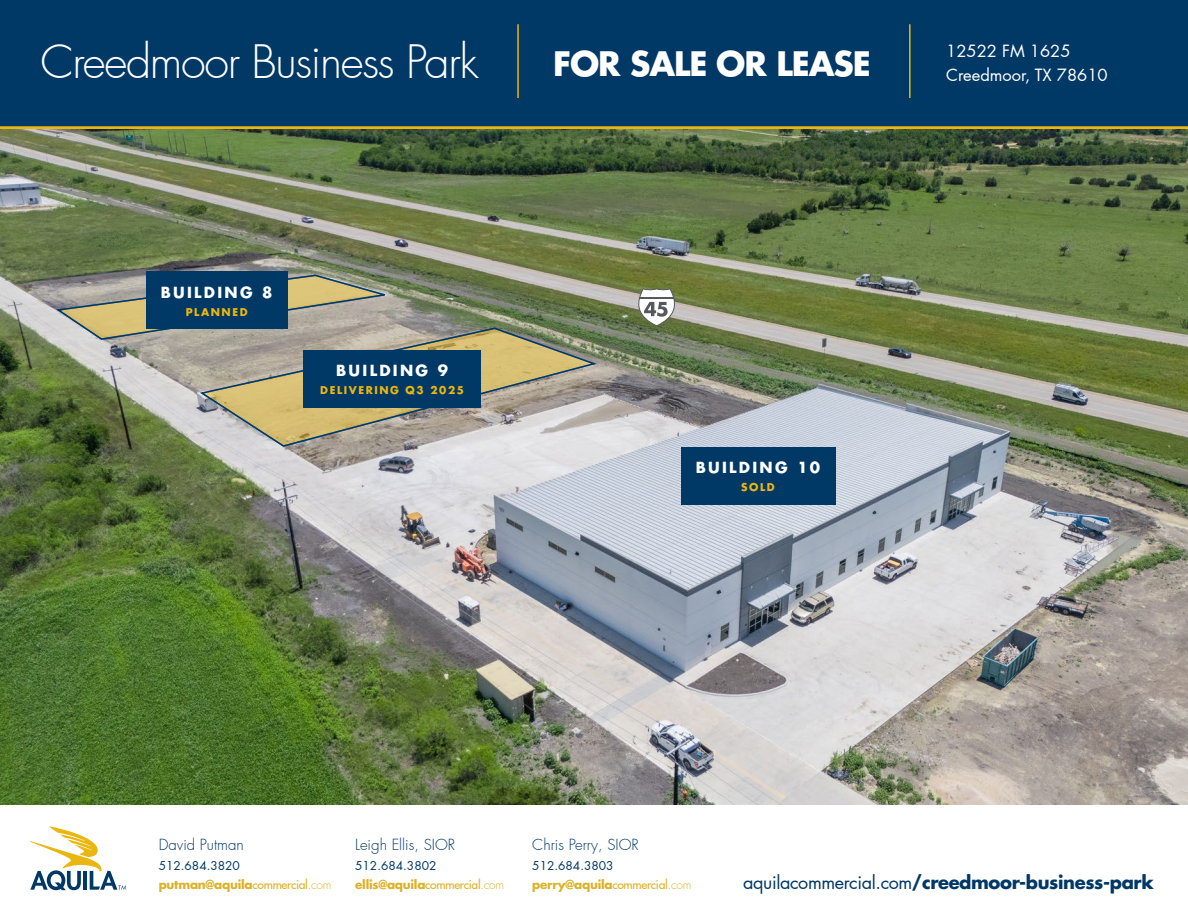
<style>
.page{position:relative;width:1188px;height:918px;background:#fff}
.page>*{position:absolute;margin:0;border:0;box-sizing:border-box;transform-origin:0 0}
.t1{font:300 45px "Futura LT Pro";letter-spacing:-.03em;color:#fff}
.t2{font:700 33px "Futura LT Pro";letter-spacing:-.03em;color:#fff}
.t3{font:700 18px "Futura LT Pro";letter-spacing:-.02em;color:#003866}
.t4{font:16.5px "Futura LT Pro";color:#fff}
.t5{font:300 15px "Futura LT Pro";color:#003866}
.t6{font:700 15px "Futura LT Pro";letter-spacing:.15em;color:#fff}
.t7{font:12px/19.5px "Futura LT Pro";color:#003866}
.t8{font:700 12px/19.5px "Futura LT Pro";letter-spacing:-.02em;color:#dcb228}
.t9{font:700 10.5px "Futura LT Pro";letter-spacing:.15em;color:#eab610}
.s1{font-weight:400;color:#003866}
.s2{font-weight:500}
.s3{font-weight:300}
.s4{font-weight:700;color:#dcb228}
.s5{font-weight:500;color:#dcb228}
.s6{font-weight:300;color:#dcb228}
.s7{font-weight:400}
</style>
<div class="page">
<div style="left:0;top:0;width:1188px;height:129px;background:#003866"></div>
<hr style="left:517px;top:24px;width:2px;height:74px;background:#eab610">
<hr style="left:909px;top:24px;width:2px;height:74px;background:#eab610">
<svg style="left:30px;top:826px;width:96px;height:64px"></svg>
<img style="left:0;top:129px;width:1188px;height:676px">
<div style="left:681px;top:447px;width:154px;height:57px;background:#003866"></div>
<svg style="left:198px;top:327px;width:401px;height:121px;background:#b7af94"></svg>
<svg style="left:54px;top:274px;width:332px;height:67px;background:#b0a991"></svg>
<svg style="left:638px;top:288px;width:37px;height:38px"></svg>
<div style="left:146px;top:272px;width:141px;height:57px;background:#003866"></div>
<div style="left:303px;top:350px;width:178px;height:58px;background:#003866"></div>
<h1 class="t1" style="left:41px;top:32px;width:440px">Creedmoor Business Park</h1>
<h3 class="t4" style="left:946px;top:39px;width:126px">12522 FM 1625</h3>
<h2 class="t2" style="left:553px;top:38px;width:319px">FOR SALE OR LEASE</h2>
<h3 class="t4" style="left:946px;top:63px;width:163px">Creedmoor, TX 78610</h3>
<p class="t6" style="left:161px;top:280px;width:113px">BUILDING 8</p>
<p class="t9" style="left:186px;top:303px;width:63px">PLANNED</p>
<p class="t6" style="left:336px;top:359px;width:113px">BUILDING 9</p>
<p class="t9" style="left:320px;top:382px;width:145px">DELIVERING Q3 2025</p>
<p class="t6" style="left:696px;top:456px;width:126px">BUILDING 10</p>
<p class="t9" style="left:741px;top:479px;width:35px">SOLD</p>
<p class="t5" style="left:159px;top:835px;width:87px">David Putman</p>
<p class="t8" style="left:159px;top:855px;width:174px"><span class="s1">512.684.3820 </span>putman@aquila<span class="s2">commercial</span><span class="s3">.com</span></p>
<p class="t5" style="left:355px;top:835px;width:101px">Leigh Ellis, SIOR</p>
<p class="t7" style="left:355px;top:855px;width:151px">512.684.3802 <span class="s4">ellis@aquila</span><span class="s5">commercial</span><span class="s6">.com</span></p>
<p class="t5" style="left:532px;top:835px;width:108px">Chris Perry, SIOR</p>
<p class="t7" style="left:532px;top:855px;width:161px">512.684.3803 <span class="s4">perry@aquila</span><span class="s5">commercial</span><span class="s6">.com</span></p>
<h3 class="t3" style="left:743px;top:869px;width:412px"><span class="s7">aquilacommercial.com</span>/creedmoor-business-park</h3>
</div>
